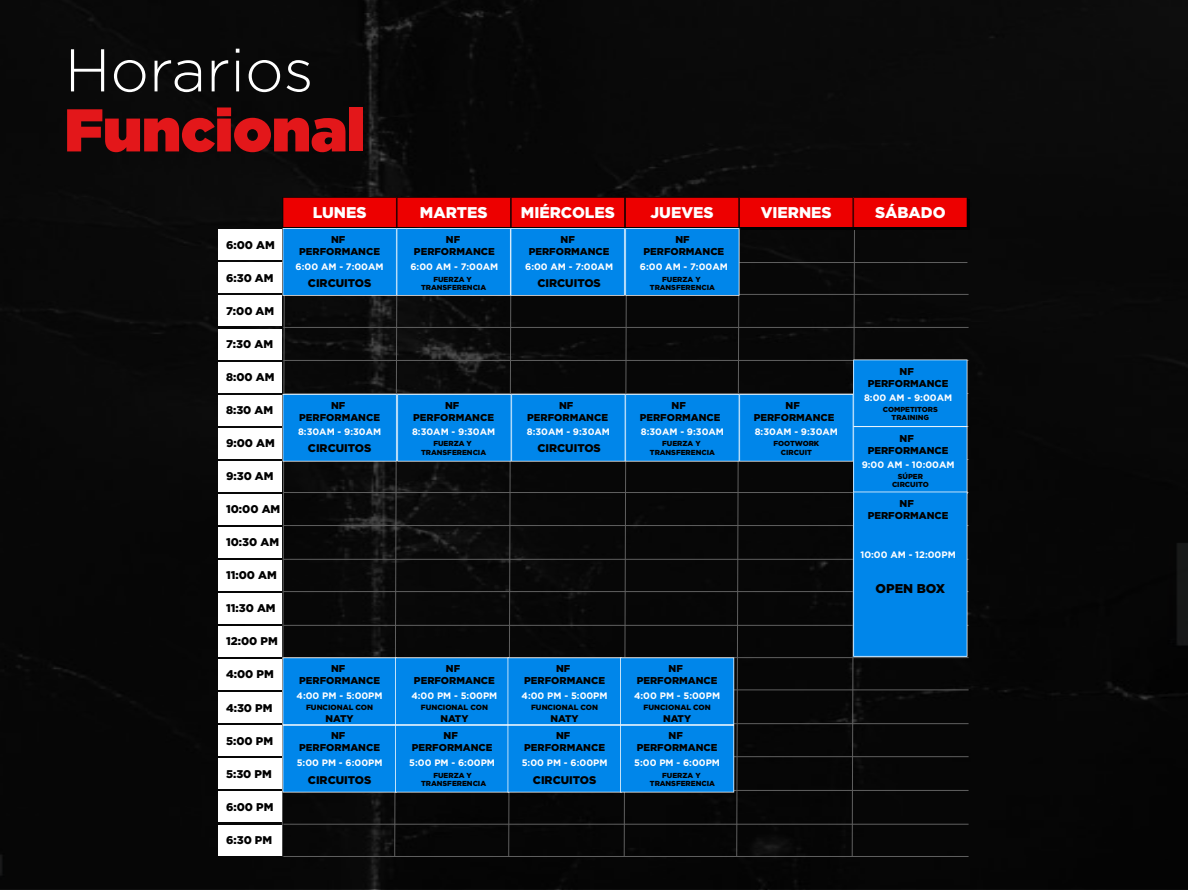
<style>
.page{position:relative;width:1188px;height:890px;background:#fff}
.page>*{position:absolute;margin:0;border:0;box-sizing:border-box;transform-origin:0 0}
.t1{font:900 60.15px "Gotham";color:#e3171a}
.t2{font:300 60.15px "Gotham";color:#fff}
.t3{font:900 15.52px "Gotham";color:#fff}
.t4{font:900 12.75px "Gotham";color:#000}
.t5{font:900 11.18px "Gotham";color:#000}
.t6{font:900 9.98px/12px "Gotham";color:#000;text-align:center}
.t7{font:900 9.75px "Gotham";color:#000}
.t8{font:700 9.38px "Gotham";color:#fff}
.t9{font:900 7.57px "Gotham";color:#000}
.t10{font:900 7.27px/8.7px "Gotham";color:#000;text-align:center}
</style>
<div class="page">
<div style="left:0;top:0;width:1188px;height:888px;background:#080808"></div>
<hr style="left:283px;top:294px;width:686px;height:1px;background:#606060">
<hr style="left:283px;top:327px;width:686px;height:1px;background:#606060">
<hr style="left:283px;top:360px;width:686px;height:1px;background:#606060">
<hr style="left:283px;top:393px;width:686px;height:1px;background:#606060">
<hr style="left:283px;top:426px;width:686px;height:1px;background:#606060">
<hr style="left:283px;top:459px;width:686px;height:1px;background:#606060">
<hr style="left:283px;top:492px;width:686px;height:1px;background:#606060">
<hr style="left:283px;top:525px;width:686px;height:1px;background:#606060">
<hr style="left:283px;top:559px;width:686px;height:1px;background:#606060">
<hr style="left:283px;top:591px;width:686px;height:1px;background:#606060">
<hr style="left:283px;top:625px;width:686px;height:1px;background:#606060">
<hr style="left:283px;top:657px;width:686px;height:1px;background:#606060">
<hr style="left:283px;top:689px;width:686px;height:1px;background:#606060">
<hr style="left:283px;top:723px;width:686px;height:1px;background:#606060">
<hr style="left:283px;top:756px;width:686px;height:1px;background:#606060">
<hr style="left:283px;top:790px;width:686px;height:1px;background:#606060">
<hr style="left:283px;top:823px;width:686px;height:1px;background:#606060">
<hr style="left:283px;top:856px;width:686px;height:1px;background:#606060">
<div style="left:219px;top:229px;width:63px;height:31px;background:#fff"></div>
<div style="left:219px;top:262px;width:63px;height:31px;background:#fff"></div>
<div style="left:219px;top:295px;width:63px;height:31px;background:#fff"></div>
<div style="left:219px;top:328px;width:63px;height:31px;background:#fff"></div>
<div style="left:219px;top:362px;width:63px;height:30px;background:#fff"></div>
<div style="left:219px;top:395px;width:63px;height:30px;background:#fff"></div>
<div style="left:219px;top:428px;width:63px;height:30px;background:#fff"></div>
<div style="left:219px;top:461px;width:63px;height:30px;background:#fff"></div>
<div style="left:219px;top:494px;width:63px;height:30px;background:#fff"></div>
<div style="left:219px;top:527px;width:63px;height:30px;background:#fff"></div>
<div style="left:219px;top:560px;width:63px;height:30px;background:#fff"></div>
<div style="left:219px;top:593px;width:63px;height:31px;background:#fff"></div>
<div style="left:219px;top:626px;width:63px;height:31px;background:#fff"></div>
<div style="left:219px;top:659px;width:63px;height:31px;background:#fff"></div>
<div style="left:219px;top:692px;width:63px;height:31px;background:#fff"></div>
<div style="left:219px;top:725px;width:63px;height:31px;background:#fff"></div>
<div style="left:219px;top:758px;width:63px;height:31px;background:#fff"></div>
<div style="left:219px;top:791px;width:63px;height:31px;background:#fff"></div>
<div style="left:219px;top:824px;width:63px;height:31px;background:#fff"></div>
<svg style="left:281px;top:197px;width:686px;height:660px"></svg>
<h1 class="t2" style="left:65px;top:37px;width:250px">Horarios</h1>
<h1 class="t1" style="left:65px;top:87px;width:302px">Funcional</h1>
<p class="t5" style="left:226px;top:238px;width:50px">6:00 AM</p>
<p class="t5" style="left:226px;top:271px;width:49px">6:30 AM</p>
<p class="t5" style="left:226px;top:304px;width:50px">7:00 AM</p>
<p class="t5" style="left:226px;top:337px;width:49px">7:30 AM</p>
<p class="t5" style="left:226px;top:370px;width:50px">8:00 AM</p>
<p class="t5" style="left:226px;top:403px;width:49px">8:30 AM</p>
<p class="t5" style="left:226px;top:436px;width:50px">9:00 AM</p>
<p class="t5" style="left:226px;top:469px;width:49px">9:30 AM</p>
<p class="t5" style="left:226px;top:502px;width:56px">10:00 AM</p>
<p class="t5" style="left:226px;top:535px;width:55px">10:30 AM</p>
<p class="t5" style="left:226px;top:569px;width:52px">11:00 AM</p>
<p class="t5" style="left:226px;top:602px;width:51px">11:30 AM</p>
<p class="t5" style="left:226px;top:635px;width:53px">12:00 PM</p>
<p class="t5" style="left:226px;top:668px;width:49px">4:00 PM</p>
<p class="t5" style="left:226px;top:701px;width:48px">4:30 PM</p>
<p class="t5" style="left:226px;top:734px;width:49px">5:00 PM</p>
<p class="t5" style="left:226px;top:767px;width:47px">5:30 PM</p>
<p class="t5" style="left:226px;top:800px;width:49px">6:00 PM</p>
<p class="t5" style="left:226px;top:833px;width:48px">6:30 PM</p>
<h2 class="t3" style="left:420px;top:203px;width:69px">MARTES</h2>
<h2 class="t3" style="left:521px;top:204px;width:96px">MIÉRCOLES</h2>
<h2 class="t3" style="left:650px;top:203px;width:65px">JUEVES</h2>
<h2 class="t3" style="left:761px;top:203px;width:73px">VIERNES</h2>
<h2 class="t3" style="left:875px;top:204px;width:72px">SÁBADO</h2>
<h2 class="t3" style="left:313px;top:203px;width:55px">LUNES</h2>
<p class="t6" style="left:299px;top:233px;width:82px">NF<br>PERFORMANCE</p>
<p class="t5" style="left:308px;top:277px;width:65px">CIRCUITOS</p>
<p class="t10" style="left:421px;top:274px;width:67px">FUERZA Y<br>TRANSFERENCIA</p>
<p class="t6" style="left:414px;top:233px;width:82px">NF<br>PERFORMANCE</p>
<p class="t8" style="left:410px;top:261px;width:89px">6:00 AM - 7:00AM</p>
<p class="t6" style="left:529px;top:233px;width:82px">NF<br>PERFORMANCE</p>
<p class="t8" style="left:525px;top:261px;width:89px">6:00 AM - 7:00AM</p>
<p class="t6" style="left:643px;top:233px;width:82px">NF<br>PERFORMANCE</p>
<p class="t8" style="left:640px;top:261px;width:89px">6:00 AM - 7:00AM</p>
<p class="t8" style="left:296px;top:261px;width:89px">6:00 AM - 7:00AM</p>
<p class="t5" style="left:537px;top:277px;width:65px">CIRCUITOS</p>
<p class="t10" style="left:650px;top:274px;width:67px">FUERZA Y<br>TRANSFERENCIA</p>
<p class="t6" style="left:299px;top:399px;width:82px">NF<br>PERFORMANCE</p>
<p class="t8" style="left:298px;top:426px;width:85px">8:30AM - 9:30AM</p>
<p class="t6" style="left:413px;top:399px;width:82px">NF<br>PERFORMANCE</p>
<p class="t6" style="left:527px;top:399px;width:82px">NF<br>PERFORMANCE</p>
<p class="t6" style="left:640px;top:399px;width:82px">NF<br>PERFORMANCE</p>
<p class="t6" style="left:754px;top:399px;width:82px">NF<br>PERFORMANCE</p>
<p class="t8" style="left:412px;top:426px;width:85px">8:30AM - 9:30AM</p>
<p class="t8" style="left:527px;top:426px;width:85px">8:30AM - 9:30AM</p>
<p class="t8" style="left:641px;top:426px;width:85px">8:30AM - 9:30AM</p>
<p class="t8" style="left:755px;top:426px;width:85px">8:30AM - 9:30AM</p>
<p class="t5" style="left:308px;top:441px;width:65px">CIRCUITOS</p>
<p class="t10" style="left:421px;top:439px;width:67px">FUERZA Y<br>TRANSFERENCIA</p>
<p class="t5" style="left:537px;top:441px;width:65px">CIRCUITOS</p>
<p class="t10" style="left:773px;top:439px;width:47px">FOOTWORK<br>CIRCUIT</p>
<p class="t10" style="left:650px;top:439px;width:67px">FUERZA Y<br>TRANSFERENCIA</p>
<p class="t6" style="left:868px;top:365px;width:82px">NF<br>PERFORMANCE</p>
<p class="t10" style="left:883px;top:404px;width:57px">COMPETITORS<br>TRAINING</p>
<p class="t8" style="left:864px;top:392px;width:90px">8:00 AM - 9:00AM</p>
<p class="t6" style="left:868px;top:432px;width:82px">NF<br>PERFORMANCE</p>
<p class="t10" style="left:892px;top:471px;width:38px">SÚPER<br>CIRCUITO</p>
<p class="t8" style="left:862px;top:459px;width:94px">9:00 AM - 10:00AM</p>
<p class="t6" style="left:868px;top:497px;width:82px">NF<br>PERFORMANCE</p>
<p class="t8" style="left:860px;top:549px;width:97px">10:00 AM - 12:00PM</p>
<h3 class="t4" style="left:876px;top:581px;width:71px">OPEN BOX</h3>
<p class="t6" style="left:299px;top:662px;width:82px">NF<br>PERFORMANCE</p>
<p class="t9" style="left:306px;top:703px;width:69px">FUNCIONAL CON</p>
<p class="t7" style="left:326px;top:712px;width:30px">NATY</p>
<p class="t8" style="left:297px;top:690px;width:88px">4:00 PM - 5:00PM</p>
<p class="t6" style="left:414px;top:662px;width:82px">NF<br>PERFORMANCE</p>
<p class="t9" style="left:421px;top:703px;width:69px">FUNCIONAL CON</p>
<p class="t7" style="left:440px;top:712px;width:30px">NATY</p>
<p class="t8" style="left:411px;top:690px;width:88px">4:00 PM - 5:00PM</p>
<p class="t6" style="left:524px;top:662px;width:82px">NF<br>PERFORMANCE</p>
<p class="t9" style="left:531px;top:703px;width:69px">FUNCIONAL CON</p>
<p class="t7" style="left:551px;top:712px;width:30px">NATY</p>
<p class="t8" style="left:522px;top:690px;width:88px">4:00 PM - 5:00PM</p>
<p class="t6" style="left:637px;top:662px;width:82px">NF<br>PERFORMANCE</p>
<p class="t9" style="left:644px;top:703px;width:69px">FUNCIONAL CON</p>
<p class="t7" style="left:663px;top:712px;width:30px">NATY</p>
<p class="t8" style="left:634px;top:690px;width:88px">4:00 PM - 5:00PM</p>
<p class="t6" style="left:299px;top:729px;width:82px">NF<br>PERFORMANCE</p>
<p class="t5" style="left:308px;top:773px;width:65px">CIRCUITOS</p>
<p class="t8" style="left:297px;top:757px;width:87px">5:00 PM - 6:00PM</p>
<p class="t6" style="left:412px;top:729px;width:82px">NF<br>PERFORMANCE</p>
<p class="t8" style="left:409px;top:757px;width:87px">5:00 PM - 6:00PM</p>
<p class="t6" style="left:524px;top:729px;width:82px">NF<br>PERFORMANCE</p>
<p class="t5" style="left:533px;top:773px;width:65px">CIRCUITOS</p>
<p class="t6" style="left:637px;top:729px;width:82px">NF<br>PERFORMANCE</p>
<p class="t8" style="left:634px;top:757px;width:87px">5:00 PM - 6:00PM</p>
<p class="t8" style="left:522px;top:757px;width:87px">5:00 PM - 6:00PM</p>
<p class="t10" style="left:421px;top:770px;width:67px">FUERZA Y<br>TRANSFERENCIA</p>
<p class="t10" style="left:650px;top:770px;width:67px">FUERZA Y<br>TRANSFERENCIA</p>
</div>
